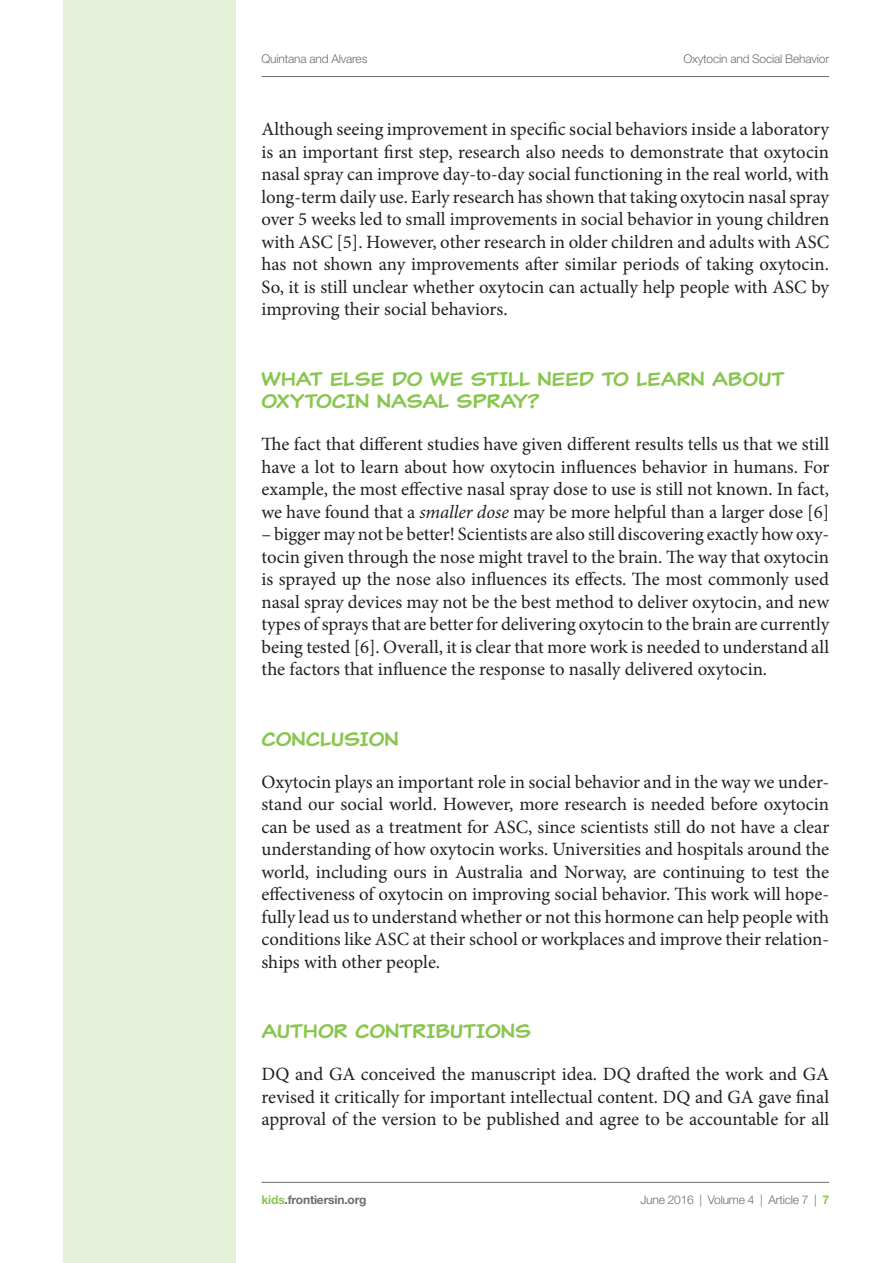
<style>
.page{position:relative;width:893px;height:1263px;background:#fff}
.page>*{position:absolute;margin:0;border:0;box-sizing:border-box;transform-origin:0 0}
.t1{font:19.5px/22.5px "Classic Comic";color:#89c650}
.ART_kids_tx{font:18.75px/22.5px "Minion Pro";letter-spacing:-.005em;color:#231f20;text-align:justify}
.t2{font:300 12px "Helvetica Neue LT Std";letter-spacing:-.015em;color:#6c6d70}
.t3{font:700 12px "Helvetica Neue LT Std";letter-spacing:-.015em;color:#6c6d70}
.s1{font-style:italic}
.s2{color:#89c650}
.s3{font-weight:700;color:#89c650}
</style>
<div class="page">
<hr style="left:261px;top:76px;width:568px;height:1px;background:#6c6d70">
<div style="left:64px;top:0;width:172px;height:1263px;background:#e4f0d8"></div>
<hr style="left:261px;top:1182px;width:568px;height:1px;background:#6c6d70">
<p class="t2" style="left:261px;top:51px;width:107px">Quintana and Alvares</p>
<p class="t2" style="left:683px;top:51px;width:147px">Oxytocin and Social Behavior</p>
<p class="ART_kids_tx" style="left:261px;top:118px;width:569px">Although seeing improvement in specific social behaviors inside a laboratory is an important first step, research also needs to demonstrate that oxytocin nasal spray can improve day-to-day social functioning in the real world, with long-term daily use. Early research has shown that taking oxytocin nasal spray over 5 weeks led to small improvements in social behavior in young children with ASC [5]. However, other research in older children and adults with ASC has not shown any improvements after similar periods of taking oxytocin.<br>So, it is still unclear whether oxytocin can actually help people with ASC by improving their social behaviors.</p>
<h1 class="t1" style="left:261px;top:368px;width:524px">WHAT ELSE DO WE STILL NEED TO LEARN ABOUT<br>OXYTOCIN NASAL SPRAY?</h1>
<p class="ART_kids_tx" style="left:261px;top:433px;width:569px">The fact that different studies have given different results tells us that we still have a lot to learn about how oxytocin influences behavior in humans. For example, the most effective nasal spray dose to use is still not known. In fact, we have found that a <span class="s1">smaller dose</span> may be more helpful than a larger dose [6]</p>
<p class="ART_kids_tx" style="left:261px;top:523px;width:569px">– bigger may not be better! Scientists are also still discovering exactly how oxy&shy;tocin given through the nose might travel to the brain. The way that oxytocin is sprayed up the nose also influences its effects. The most commonly used nasal spray devices may not be the best method to deliver oxytocin, and new types of sprays that are better for delivering oxytocin to the brain are currently being tested [6]. Overall, it is clear that more work is needed to understand all the factors that influence the response to nasally delivered oxytocin.</p>
<h1 class="t1" style="left:261px;top:728px;width:139px">CONCLUSION</h1>
<p class="ART_kids_tx" style="left:261px;top:770px;width:569px">Oxytocin plays an important role in social behavior and in the way we under&shy;stand our social world. However, more research is needed before oxytocin can be used as a treatment for ASC, since scientists still do not have a clear understanding of how oxytocin works. Universities and hospitals around the world, including ours in Australia and Norway, are continuing to test the effectiveness of oxytocin on improving social behavior. This work will hope&shy;fully lead us to understand whether or not this hormone can help people with conditions like ASC at their school or workplaces and improve their relation&shy;ships with other people.</p>
<h1 class="t1" style="left:261px;top:1020px;width:271px">AUTHOR CONTRIBUTIONS</h1>
<p class="ART_kids_tx" style="left:261px;top:1063px;width:569px">DQ and GA conceived the manuscript idea. DQ drafted the work and GA revised it critically for important intellectual content. DQ and GA gave final approval of the version to be published and agree to be accountable for all</p>
<p class="t3" style="left:261px;top:1192px;width:107px"><span class="s2">kids</span>.frontiersin.org</p>
<p class="t2" style="left:640px;top:1192px;width:190px">June 2016 | Volume 4 | Article 7 | <span class="s3">7</span></p>
</div>
